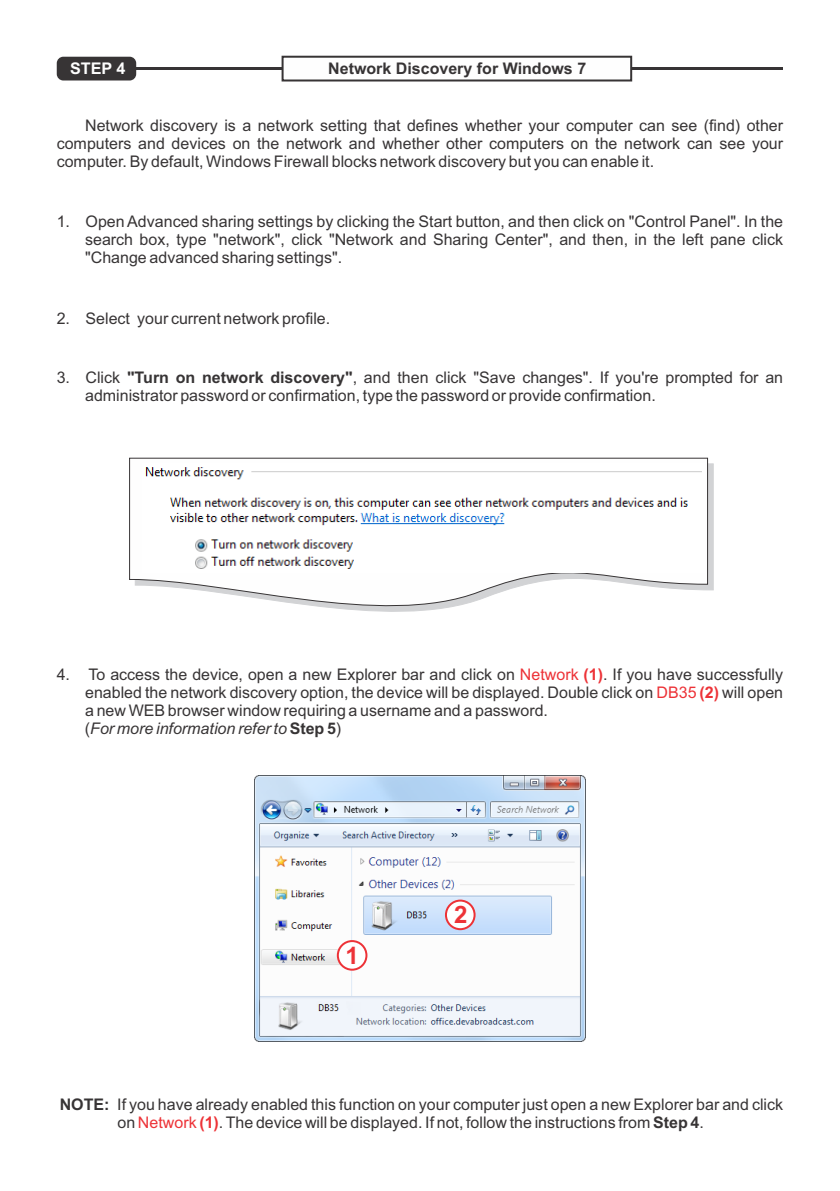
<style>
.page{position:relative;width:840px;height:1191px;background:#fff}
.page>*{position:absolute;margin:0;border:0;box-sizing:border-box;transform-origin:0 0}
.t1{font:700 24px "Arial";color:#ed3237}
.t2{font:16px/17.8px "Arial";color:#373435}
.t3{font:700 16px "Arial";color:#373435}
.t4{font:700 16px "Arial";color:#fefefe}
.s1{font-weight:700}
.s2{color:#ed3237}
.s3{font-weight:700;color:#ed3237}
.s4{font-style:italic}
</style>
<div class="page">
<img style="left:255px;top:775px;width:330px;height:266px">
<hr style="left:130px;top:67px;width:652px;height:3px;background:#373435">
<div style="left:57px;top:57px;width:79px;height:23px;background:#373435;border-radius:7px"></div>
<svg style="left:707px;top:463px;width:6px;height:128px"></svg>
<svg style="left:129px;top:458px;width:578px;height:154px"></svg>
<img style="left:143px;top:463px;width:561px;height:109px">
<svg style="left:444px;top:899px;width:31px;height:31px"></svg>
<div style="left:336px;top:940px;width:31px;height:30px;background:#fefefe;border:2px solid #ed3237;border-radius:50%"></div>
<svg style="left:281px;top:55px;width:351px;height:27px"></svg>
<p class="t4" style="left:70px;top:63px;width:57px">STEP 4</p>
<p class="t3" style="left:328px;top:62px;width:259px">Network Discovery for Windows 7</p>
<p class="t2" style="left:57px;top:118px;width:727px;text-align:justify;text-indent:28px">Network discovery is a network setting that defines whether your computer can see (find) other computers and devices on the network and whether other computers on the network can see your computer. By default, Windows Firewall blocks network discovery but you can enable it.</p>
<p class="t2" style="left:85px;top:214px;width:699px;text-align:justify;text-indent:-28px">1. Open Advanced sharing settings by clicking the Start button, and then click on "Control Panel". In the search box, type "network", click "Network and Sharing Center", and then, in the left pane click "Change advanced sharing settings".</p>
<p class="t2" style="left:57px;top:311px;width:275px">2. Select your current network profile.</p>
<p class="t2" style="left:85px;top:370px;width:699px;text-indent:-28px">3. Click <span class="s1">"Turn on network discovery"</span>, and then click "Save changes". If you're prompted for an administrator password or confirmation, type the password or provide confirmation.</p>
<p class="t2" style="left:85px;top:667px;width:699px;text-indent:-28px">4. To access the device, open a new Explorer bar and click on <span class="s2">Network</span> <span class="s3">(1)</span>. If you have successfully enabled the network discovery option, the device will be displayed. Double click on <span class="s2">DB35</span> <span class="s3">(2)</span> will open a new WEB browser window requiring a username and a password.<br>(<span class="s4">For more information refer to</span> <span class="s1">Step 5</span>)</p>
<h1 class="t1" style="left:345px;top:946px;width:15px">1</h1>
<h1 class="t1" style="left:454px;top:905px;width:15px">2</h1>
<p class="t2" style="left:117px;top:1096px;width:666px;text-indent:-58px"><span class="s1">NOTE:</span> If you have already enabled this function on your computer just open a new Explorer bar and click on <span class="s2">Network</span> <span class="s3">(1)</span>. The device will be displayed. If not, follow the instructions from <span class="s1">Step 4</span>.</p>
</div>
